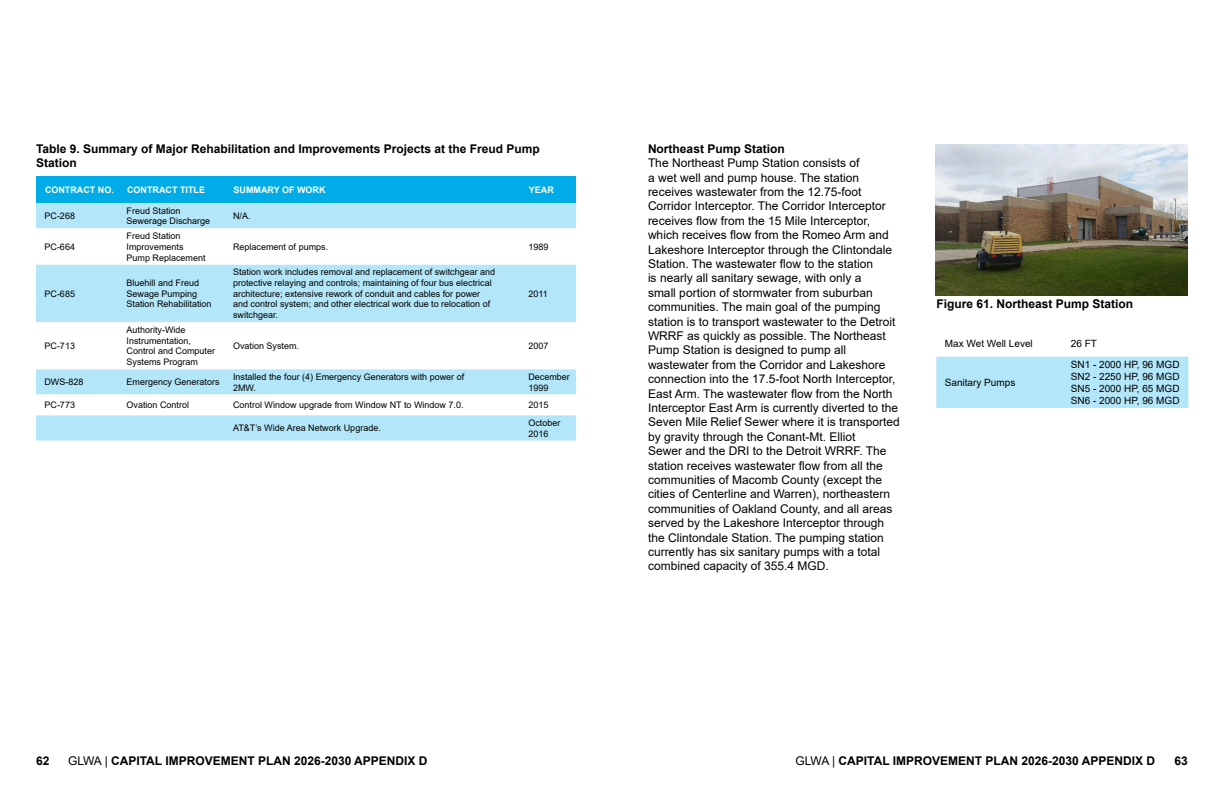
<style>
.page{position:relative;width:1224px;height:792px;background:#fff}
.page>*{position:absolute;margin:0;border:0;box-sizing:border-box;transform-origin:0 0}
.t1{font:12px/14.4px "Arial";color:#000}
.t2{font:700 12px "Arial";color:#000}
.GLWA_Table_body_Text{font:10px "Arial";color:#000}
.GLWA_Table_body_Text-2{font:9px/10.8px "Arial";color:#000}
.Table_Header{font:700 9px "Arial";color:#fff}
.s1{font-weight:400}
</style>
<div class="page">
<div style="left:36px;top:176px;width:540px;height:27px;background:#00abe8"></div>
<div style="left:36px;top:203px;width:540px;height:238px;background:#b3e6f8"></div>
<svg style="left:36px;top:228px;width:540px;height:187px"></svg>
<img style="left:935px;top:144px;width:252px;height:151px">
<div style="left:936px;top:357px;width:252px;height:51px;background:#b3e6f8"></div>
<p class="t2" style="left:36px;top:140px;width:505px">Table 9. Summary of Major Rehabilitation and Improvements Projects at the Freud Pump</p>
<p class="t2" style="left:36px;top:154px;width:42px">Station</p>
<p class="Table_Header" style="left:45px;top:183px;width:70px">CONTRACT NO.</p>
<p class="Table_Header" style="left:127px;top:183px;width:79px">CONTRACT TITLE</p>
<p class="Table_Header" style="left:234px;top:183px;width:94px">SUMMARY OF WORK</p>
<p class="Table_Header" style="left:529px;top:183px;width:27px">YEAR</p>
<p class="GLWA_Table_body_Text-2" style="left:44px;top:210px;width:32px">PC-268</p>
<p class="GLWA_Table_body_Text-2" style="left:127px;top:205px;width:85px">Freud Station<br>Sewerage Discharge</p>
<p class="GLWA_Table_body_Text-2" style="left:233px;top:210px;width:19px">N/A.</p>
<p class="GLWA_Table_body_Text-2" style="left:44px;top:241px;width:32px">PC-664</p>
<p class="GLWA_Table_body_Text-2" style="left:127px;top:230px;width:59px">Freud Station<br>Improvements</p>
<p class="GLWA_Table_body_Text-2" style="left:127px;top:252px;width:81px">Pump Replacement</p>
<p class="GLWA_Table_body_Text-2" style="left:233px;top:241px;width:97px">Replacement of pumps.</p>
<p class="GLWA_Table_body_Text-2" style="left:528px;top:241px;width:22px">1989</p>
<p class="GLWA_Table_body_Text-2" style="left:44px;top:288px;width:32px">PC-685</p>
<p class="GLWA_Table_body_Text-2" style="left:44px;top:340px;width:32px">PC-713</p>
<p class="GLWA_Table_body_Text-2" style="left:127px;top:277px;width:74px">Bluehill and Freud</p>
<p class="GLWA_Table_body_Text-2" style="left:127px;top:288px;width:87px">Sewage Pumping<br>Station Rehabilitation</p>
<p class="GLWA_Table_body_Text-2" style="left:127px;top:324px;width:66px">Authority-Wide<br>Instrumentation,</p>
<p class="GLWA_Table_body_Text-2" style="left:127px;top:346px;width:90px">Control and Computer<br>Systems Program</p>
<p class="GLWA_Table_body_Text-2" style="left:233px;top:266px;width:264px">Station work includes removal and replacement of switchgear and protective relaying and controls; maintaining of four bus electrical architecture; extensive rework of conduit and cables for power and control system; and other electrical work due to relocation of switchgear.</p>
<p class="GLWA_Table_body_Text-2" style="left:528px;top:288px;width:21px">2011</p>
<p class="GLWA_Table_body_Text-2" style="left:233px;top:340px;width:68px">Ovation System.</p>
<p class="GLWA_Table_body_Text-2" style="left:528px;top:340px;width:22px">2007</p>
<p class="GLWA_Table_body_Text-2" style="left:44px;top:377px;width:41px">DWS-828</p>
<p class="GLWA_Table_body_Text-2" style="left:127px;top:377px;width:95px">Emergency Generators</p>
<p class="GLWA_Table_body_Text-2" style="left:233px;top:371px;width:233px">Installed the four (4) Emergency Generators with power of<br>2MW.</p>
<p class="GLWA_Table_body_Text-2" style="left:528px;top:371px;width:43px">December<br>1999</p>
<p class="GLWA_Table_body_Text-2" style="left:44px;top:400px;width:32px">PC-773</p>
<p class="GLWA_Table_body_Text-2" style="left:127px;top:400px;width:64px">Ovation Control</p>
<p class="GLWA_Table_body_Text-2" style="left:233px;top:400px;width:232px">Control Window upgrade from Window NT to Window 7.0.</p>
<p class="GLWA_Table_body_Text-2" style="left:528px;top:400px;width:22px">2015</p>
<p class="GLWA_Table_body_Text-2" style="left:233px;top:423px;width:149px">AT&amp;T’s Wide Area Network Upgrade.</p>
<p class="GLWA_Table_body_Text-2" style="left:528px;top:417px;width:34px">October<br>2016</p>
<p class="t2" style="left:648px;top:140px;width:138px">Northeast Pump Station</p>
<p class="t1" style="left:648px;top:156px;width:253px">The Northeast Pump Station consists of<br>a wet well and pump house. The station receives wastewater from the 12.75-foot Corridor Interceptor. The Corridor Interceptor receives flow from the 15 Mile Interceptor, which receives flow from the Romeo Arm and Lakeshore Interceptor through the Clintondale Station. The wastewater flow to the station<br>is nearly all sanitary sewage, with only a<br>small portion of stormwater from suburban communities. The main goal of the pumping station is to transport wastewater to the Detroit WRRF as quickly as possible. The Northeast Pump Station is designed to pump all wastewater from the Corridor and Lakeshore connection into the 17.5-foot North Interceptor, East Arm. The wastewater flow from the North Interceptor East Arm is currently diverted to the Seven Mile Relief Sewer where it is transported by gravity through the Conant-Mt. Elliot<br>Sewer and the DRI to the Detroit WRRF. The station receives wastewater flow from all the communities of Macomb County (except the cities of Centerline and Warren), northeastern communities of Oakland County, and all areas served by the Lakeshore Interceptor through the Clintondale Station. The pumping station currently has six sanitary pumps with a total combined capacity of 355.4 MGD.</p>
<p class="t2" style="left:936px;top:295px;width:198px">Figure 61. Northeast Pump Station</p>
<p class="GLWA_Table_body_Text" style="left:945px;top:336px;width:89px">Max Wet Well Level</p>
<p class="GLWA_Table_body_Text" style="left:1071px;top:336px;width:28px">26 FT</p>
<p class="GLWA_Table_body_Text" style="left:945px;top:375px;width:72px">Sanitary Pumps</p>
<p class="GLWA_Table_body_Text" style="left:1071px;top:357px;width:110px">SN1 - 2000 HP, 96 MGD</p>
<p class="GLWA_Table_body_Text" style="left:1071px;top:369px;width:110px">SN2 - 2250 HP, 96 MGD</p>
<p class="GLWA_Table_body_Text" style="left:1071px;top:381px;width:110px">SN5 - 2000 HP, 65 MGD</p>
<p class="GLWA_Table_body_Text" style="left:1071px;top:393px;width:110px">SN6 - 2000 HP, 96 MGD</p>
<p class="t2" style="left:36px;top:753px;width:15px">62</p>
<p class="t2" style="left:68px;top:752px;width:361px"><span class="s1">GLWA |</span> CAPITAL IMPROVEMENT PLAN 2026-2030 APPENDIX D</p>
<p class="t2" style="left:795px;top:752px;width:361px"><span class="s1">GLWA |</span> CAPITAL IMPROVEMENT PLAN 2026-2030 APPENDIX D</p>
<p class="t2" style="left:1175px;top:752px;width:15px">63</p>
</div>
